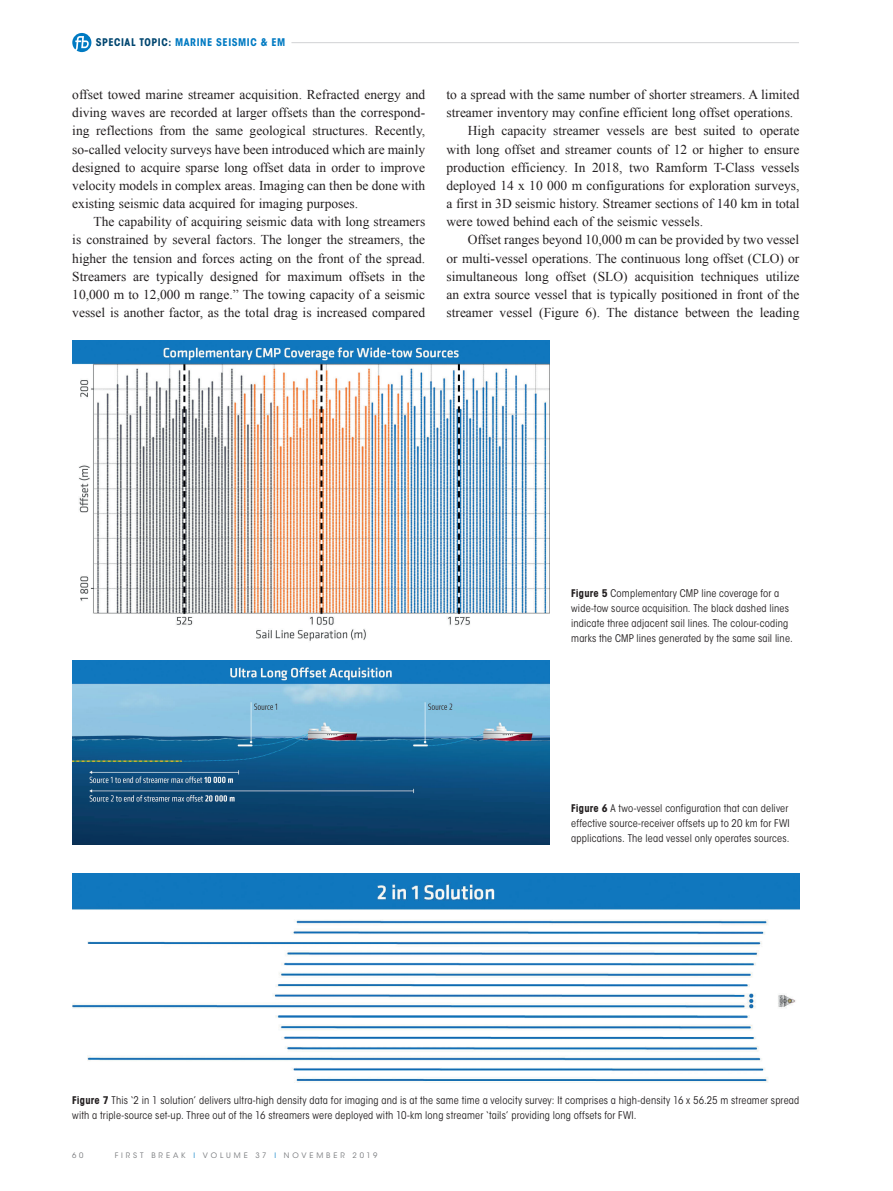
<style>
.page{position:relative;width:893px;height:1191px;background:#fff}
.page>*{position:absolute;margin:0;border:0;box-sizing:border-box;transform-origin:0 0}
._00-FB_BODY_indent{font:13.5px/18.1px "Times New Roman";color:#231f20;text-align:justify}
._00-FB_BODY{font:13.5px/18.1px "Times New Roman";color:#231f20;text-align:justify}
._06-CAPTION_black{font:condensed 10.5px/15px "ITC Avant Garde Std";letter-spacing:.015em;color:#231f20}
.t1{font:700 condensed 10.5px "ITC Avant Garde Std";letter-spacing:.055em;color:#007ac2}
.t2{font:7.5px "ITC Avant Garde Std";letter-spacing:.385em;color:#787a7d}
.s1{color:#004670}
.s2{font-weight:700}
.s3{color:#1c8acb}
</style>
<div class="page">
<hr style="left:291px;top:42px;width:508px;height:1px;background:#d1d2d4">
<svg style="left:72px;top:33px;width:19px;height:19px"></svg>
<img style="left:72px;top:340px;width:478px;height:301px">
<img style="left:72px;top:660px;width:478px;height:184px">
<img style="left:72px;top:873px;width:727px;height:210px">
<p class="t1" style="left:96px;top:36px;width:191px"><span class="s1">SPECIAL TOPIC:</span> MARINE SEISMIC &amp; EM</p>
<p class="_00-FB_BODY" style="left:72px;top:85px;width:354px">offset towed marine streamer acquisition. Refracted energy and diving waves are recorded at larger offsets than the correspond&shy;ing reflections from the same geological structures. Recently, so-called velocity surveys have been introduced which are mainly designed to acquire sparse long offset data in order to improve velocity models in complex areas. Imaging can then be done with existing seismic data acquired for imaging purposes.</p>
<p class="_00-FB_BODY_indent" style="left:72px;top:212px;width:354px;text-indent:21px">The capability of acquiring seismic data with long streamers is constrained by several factors. The longer the streamers, the higher the tension and forces acting on the front of the spread.<br>Streamers are typically designed for maximum offsets in the 10,000 m to 12,000 m range.” The towing capacity of a seismic vessel is another factor, as the total drag is increased compared</p>
<p class="_00-FB_BODY_indent" style="left:446px;top:85px;width:354px">to a spread with the same number of shorter streamers. A limited streamer inventory may confine efficient long offset operations.</p>
<p class="_00-FB_BODY_indent" style="left:446px;top:122px;width:354px;text-indent:21px">High capacity streamer vessels are best suited to operate with long offset and streamer counts of 12 or higher to ensure production efficiency. In 2018, two Ramform T-Class vessels deployed 14 x 10 000 m configurations for exploration surveys, a first in 3D seismic history. Streamer sections of 140 km in total were towed behind each of the seismic vessels.</p>
<p class="_00-FB_BODY_indent" style="left:446px;top:231px;width:354px;text-indent:21px">Offset ranges beyond 10,000 m can be provided by two vessel or multi-vessel operations. The continuous long offset (CLO) or simultaneous long offset (SLO) acquisition techniques utilize an extra source vessel that is typically positioned in front of the streamer vessel (Figure 6). The distance between the leading</p>
<p class="_06-CAPTION_black" style="left:571px;top:586px;width:223px"><span class="s2">Figure 5</span> Complementary CMP line coverage for a wide-tow source acquisition. The black dashed lines indicate three adjacent sail lines. The colour-coding marks the CMP lines generated by the same sail line.</p>
<p class="_06-CAPTION_black" style="left:571px;top:801px;width:220px"><span class="s2">Figure 6</span> A two-vessel configuration that can deliver effective source-receiver offsets up to 20 km for FWI applications. The lead vessel only operates sources.</p>
<p class="_06-CAPTION_black" style="left:72px;top:1092px;width:729px"><span class="s2">Figure 7</span> This ‘2 in 1 solution’ delivers ultra-high density data for imaging and is at the same time a velocity survey: It comprises a high-density 16 x 56.25 m streamer spread with a triple-source set-up. Three out of the 16 streamers were deployed with 10-km long streamer ‘tails’ providing long offsets for FWI.</p>
<p class="t2" style="left:72px;top:1151px;width:13px">6 0</p>
<p class="t2" style="left:115px;top:1151px;width:264px">FIRST BREAK <span class="s3">I</span> VOLUME 37 <span class="s3">I</span> NOVEMBER 2019</p>
</div>
